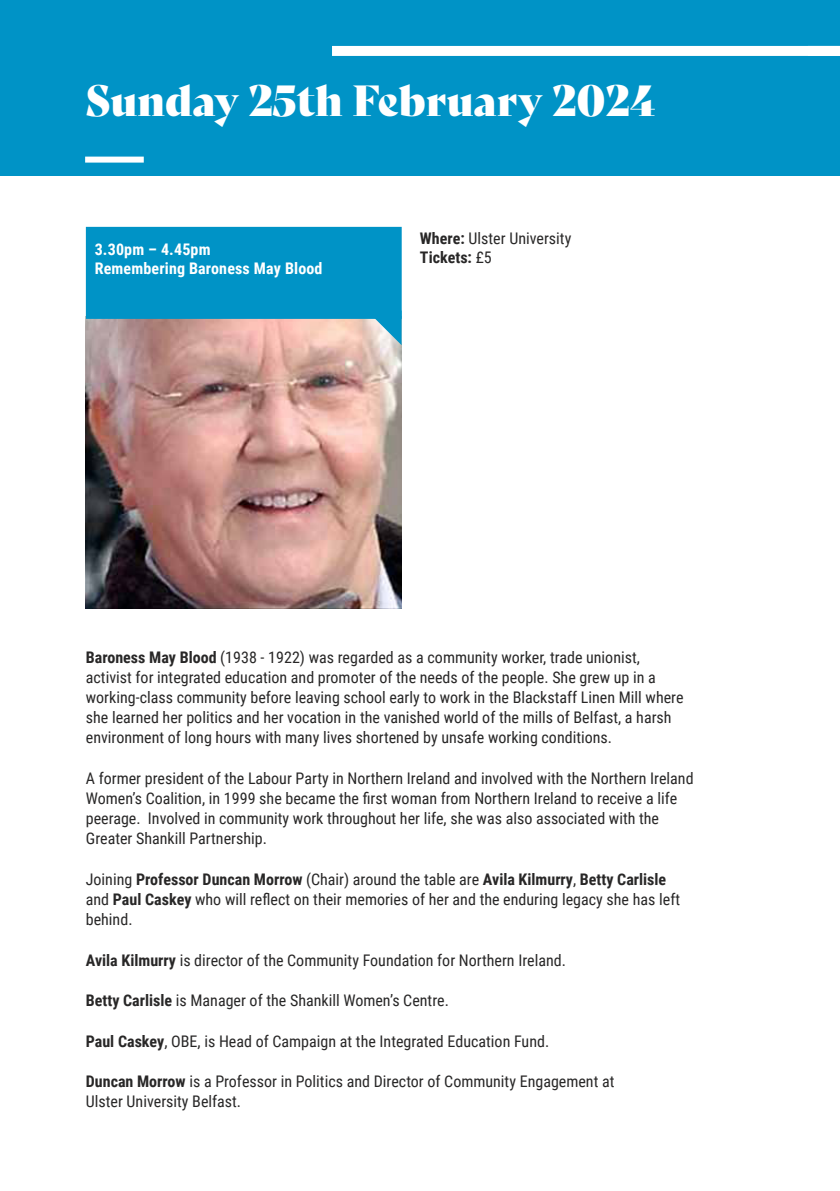
<style>
.page{position:relative;width:840px;height:1191px;background:#fff}
.page>*{position:absolute;margin:0;border:0;box-sizing:border-box;transform-origin:0 0}
.t1{font:42.4px "Bely Display";color:#fff}
.t2{font:16px/20.2px "Roboto Condensed";color:#282727}
.t3{font:700 16px/18.8px "Roboto Condensed";letter-spacing:.01em;color:#fff}
.s1{font-weight:700}
</style>
<div class="page">
<img style="left:86px;top:319px;width:315px;height:289px">
<div style="left:86px;top:227px;width:315px;height:92px;background:#0093c6"></div>
<svg style="left:367px;top:318px;width:34px;height:27px"></svg>
<div style="left:0;top:0;width:839px;height:176px;background:#0093c6"></div>
<div style="left:332px;top:46px;width:507px;height:10px;background:#fff"></div>
<div style="left:85px;top:157px;width:59px;height:6px;background:#fff"></div>
<h1 class="t1" style="left:85px;top:83px;width:571px">Sunday 25th February 2024</h1>
<p class="t3" style="left:95px;top:241px;width:229px">3.30pm – 4.45pm<br>Remembering Baroness May Blood</p>
<p class="t2" style="left:420px;top:230px;width:153px;line-height:19.2px"><span class="s1">Where:</span> Ulster University<br><span class="s1">Tickets:</span> £5</p>
<p class="t2" style="left:86px;top:646px;width:599px"><span class="s1">Baroness May Blood</span> (1938 - 1922) was regarded as a community worker, trade unionist, activist for integrated education and promoter of the needs of the people. She grew up in a working-class community before leaving school early to work in the Blackstaff Linen Mill where she learned her politics and her vocation in the vanished world of the mills of Belfast, a harsh environment of long hours with many lives shortened by unsafe working conditions.</p>
<p class="t2" style="left:86px;top:769px;width:609px">A former president of the Labour Party in Northern Ireland and involved with the Northern Ireland Women’s Coalition, in 1999 she became the 昀椀rst woman from Northern Ireland to receive a life peerage. Involved in community work throughout her life, she was also associated with the Greater Shankill Partnership.</p>
<p class="t2" style="left:86px;top:870px;width:595px">Joining <span class="s1">Professor Duncan Morrow</span> (Chair) around the table are <span class="s1">Avila Kilmurry</span>, <span class="s1">Betty Carlisle </span>and <span class="s1">Paul Caskey</span> who will re昀氀ect on their memories of her and the enduring legacy she has left behind.</p>
<p class="t2" style="left:86px;top:949px;width:481px"><span class="s1">Avila Kilmurry</span> is director of the Community Foundation for Northern Ireland.</p>
<p class="t2" style="left:86px;top:991px;width:364px"><span class="s1">Betty Carlisle</span> is Manager of the Shankill Women’s Centre.</p>
<p class="t2" style="left:86px;top:1030px;width:464px"><span class="s1">Paul Caskey</span>, OBE, is Head of Campaign at the Integrated Education Fund.</p>
<p class="t2" style="left:86px;top:1072px;width:530px"><span class="s1">Duncan Morrow</span> is a Professor in Politics and Director of Community Engagement at<br>Ulster University Belfast.</p>
</div>
